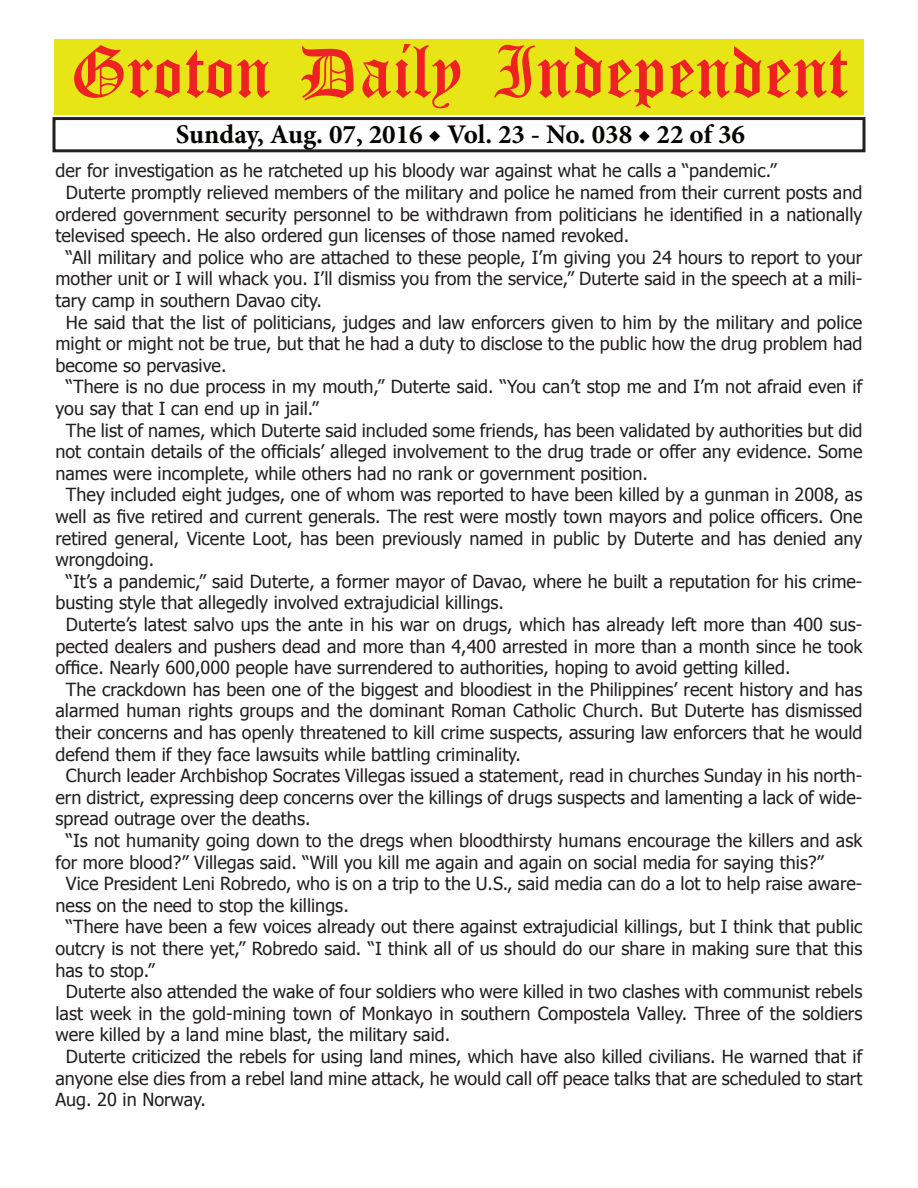
<style>
.page{position:relative;width:918px;height:1188px;background:#fff}
.page>*{position:absolute;margin:0;border:0;box-sizing:border-box;transform-origin:0 0}
.t1{font:54px "Old English Five";color:#ee2123}
.t2{font:700 27px "Minion Pro";color:#040503}
.t3{font:18px "Tahoma";color:#231f20}
</style>
<div class="page">
<div style="left:52px;top:117px;width:814px;height:35px;border:3px solid #231f20"></div>
<div style="left:54px;top:40px;width:810px;height:75px;background:#e7e515"></div>
<h1 class="t1" style="left:70px;top:47px;width:779px">Groton Daily Independent</h1>
<h2 class="t2" style="left:176px;top:116px;width:571px">Sunday, Aug. 07, 2016 ◆ Vol. 23 - No. 038 ◆ 22 of 36</h2>
<p class="t3" style="left:56px;top:159px;width:723px">der for investigation as he ratcheted up his bloody war against what he calls a “pandemic.”</p>
<p class="t3" style="left:66px;top:180px;width:798px">Duterte promptly relieved members of the military and police he named from their current posts and</p>
<p class="t3" style="left:56px;top:202px;width:808px">ordered government security personnel to be withdrawn from politicians he identified in a nationally</p>
<p class="t3" style="left:56px;top:224px;width:575px">televised speech. He also ordered gun licenses of those named revoked.</p>
<p class="t3" style="left:66px;top:245px;width:798px">“All military and police who are attached to these people, I’m giving you 24 hours to report to your</p>
<p class="t3" style="left:56px;top:267px;width:808px">mother unit or I will whack you. I’ll dismiss you from the service,” Duterte said in the speech at a mili-</p>
<p class="t3" style="left:56px;top:288px;width:268px">tary camp in southern Davao city.</p>
<p class="t3" style="left:66px;top:310px;width:798px">He said that the list of politicians, judges and law enforcers given to him by the military and police</p>
<p class="t3" style="left:56px;top:332px;width:808px">might or might not be true, but that he had a duty to disclose to the public how the drug problem had</p>
<p class="t3" style="left:56px;top:353px;width:173px">become so pervasive.</p>
<p class="t3" style="left:66px;top:375px;width:798px">“There is no due process in my mouth,” Duterte said. “You can’t stop me and I’m not afraid even if</p>
<p class="t3" style="left:56px;top:396px;width:265px">you say that I can end up in jail.”</p>
<p class="t3" style="left:66px;top:418px;width:798px">The list of names, which Duterte said included some friends, has been validated by authorities but did</p>
<p class="t3" style="left:56px;top:440px;width:808px">not contain details of the officials’ alleged involvement to the drug trade or offer any evidence. Some</p>
<p class="t3" style="left:56px;top:461px;width:594px">names were incomplete, while others had no rank or government position.</p>
<p class="t3" style="left:66px;top:483px;width:798px">They included eight judges, one of whom was reported to have been killed by a gunman in 2008, as</p>
<p class="t3" style="left:56px;top:504px;width:808px">well as five retired and current generals. The rest were mostly town mayors and police officers. One</p>
<p class="t3" style="left:56px;top:526px;width:808px">retired general, Vicente Loot, has been previously named in public by Duterte and has denied any</p>
<p class="t3" style="left:56px;top:548px;width:100px">wrongdoing.</p>
<p class="t3" style="left:66px;top:569px;width:798px">“It’s a pandemic,” said Duterte, a former mayor of Davao, where he built a reputation for his crime-</p>
<p class="t3" style="left:56px;top:591px;width:450px">busting style that allegedly involved extrajudicial killings.</p>
<p class="t3" style="left:66px;top:612px;width:798px">Duterte’s latest salvo ups the ante in his war on drugs, which has already left more than 400 sus-</p>
<p class="t3" style="left:56px;top:634px;width:808px">pected dealers and pushers dead and more than 4,400 arrested in more than a month since he took</p>
<p class="t3" style="left:56px;top:656px;width:736px">office. Nearly 600,000 people have surrendered to authorities, hoping to avoid getting killed.</p>
<p class="t3" style="left:66px;top:677px;width:798px">The crackdown has been one of the biggest and bloodiest in the Philippines’ recent history and has</p>
<p class="t3" style="left:56px;top:699px;width:808px">alarmed human rights groups and the dominant Roman Catholic Church. But Duterte has dismissed</p>
<p class="t3" style="left:56px;top:720px;width:809px">their concerns and has openly threatened to kill crime suspects, assuring law enforcers that he would</p>
<p class="t3" style="left:56px;top:742px;width:467px">defend them if they face lawsuits while battling criminality.</p>
<p class="t3" style="left:66px;top:764px;width:798px">Church leader Archbishop Socrates Villegas issued a statement, read in churches Sunday in his north-</p>
<p class="t3" style="left:56px;top:785px;width:808px">ern district, expressing deep concerns over the killings of drugs suspects and lamenting a lack of wide-</p>
<p class="t3" style="left:56px;top:807px;width:257px">spread outrage over the deaths.</p>
<p class="t3" style="left:66px;top:828px;width:798px">“Is not humanity going down to the dregs when bloodthirsty humans encourage the killers and ask</p>
<p class="t3" style="left:56px;top:850px;width:770px">for more blood?” Villegas said. “Will you kill me again and again on social media for saying this?”</p>
<p class="t3" style="left:66px;top:872px;width:798px">Vice President Leni Robredo, who is on a trip to the U.S., said media can do a lot to help raise aware-</p>
<p class="t3" style="left:56px;top:893px;width:295px">ness on the need to stop the killings.</p>
<p class="t3" style="left:66px;top:915px;width:798px">“There have been a few voices already out there against extrajudicial killings, but I think that public</p>
<p class="t3" style="left:56px;top:936px;width:808px">outcry is not there yet,” Robredo said. “I think all of us should do our share in making sure that this</p>
<p class="t3" style="left:56px;top:958px;width:101px">has to stop.”</p>
<p class="t3" style="left:66px;top:980px;width:798px">Duterte also attended the wake of four soldiers who were killed in two clashes with communist rebels</p>
<p class="t3" style="left:56px;top:1001px;width:808px">last week in the gold-mining town of Monkayo in southern Compostela Valley. Three of the soldiers</p>
<p class="t3" style="left:56px;top:1023px;width:396px">were killed by a land mine blast, the military said.</p>
<p class="t3" style="left:66px;top:1044px;width:798px">Duterte criticized the rebels for using land mines, which have also killed civilians. He warned that if</p>
<p class="t3" style="left:56px;top:1066px;width:808px">anyone else dies from a rebel land mine attack, he would call off peace talks that are scheduled to start</p>
<p class="t3" style="left:56px;top:1088px;width:152px">Aug. 20 in Norway.</p>
</div>
